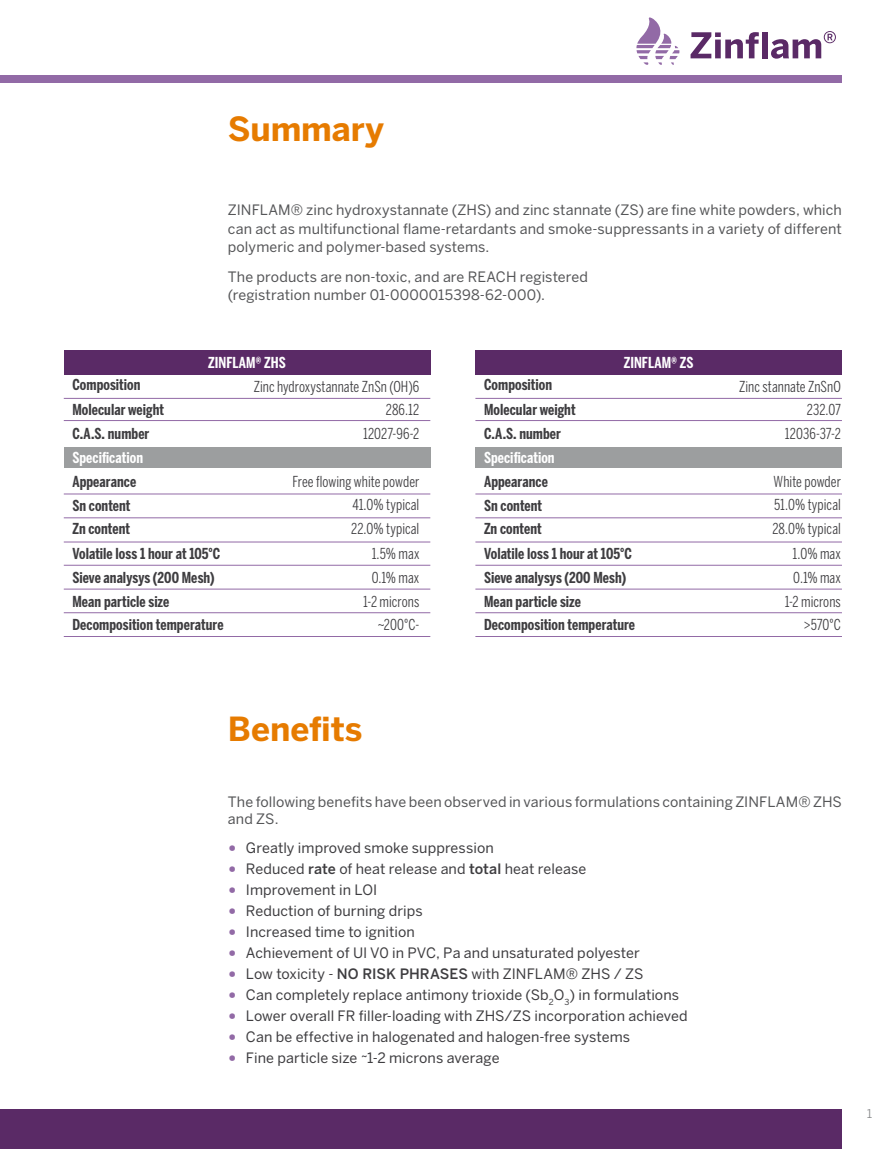
<style>
.page{position:relative;width:893px;height:1149px;background:#fff}
.page>*{position:absolute;margin:0;border:0;box-sizing:border-box;transform-origin:0 0}
.t1{font:700 33px "Benton Sans";letter-spacing:-.005em;color:#e67b00}
.t2{font:700 15px "Benton Sans Comp";letter-spacing:.005em;color:#3e3d40}
.t3{font:15px "Benton Sans Comp";letter-spacing:.005em;color:#3e3d40}
.t4{font:700 15px "Benton Sans Comp";color:#fff}
.t5{font:14.25px "Benton Sans";letter-spacing:.005em;color:#3e3d40}
.t6{font:14.25px/18px "Benton Sans";letter-spacing:.005em;color:#555658}
.t7{font:12px "Benton Sans";color:#87888a;scale:1.05 1}
.s1{font-weight:900;font-size:19.5px;color:#926aa6}
.s2{font-weight:500}
</style>
<div class="page">
<div style="left:0;top:1108px;width:842px;height:40px;background:#5a2a66"></div>
<div style="left:0;top:75px;width:842px;height:8px;background:#926aa6"></div>
<svg style="left:636px;top:17px;width:43px;height:48px"></svg>
<svg style="left:690px;top:32px;width:69px;height:26px"></svg>
<div style="left:762px;top:32px;width:5px;height:26px;background:#5a2a66"></div>
<svg style="left:771px;top:31px;width:65px;height:28px"></svg>
<div style="left:64px;top:447px;width:366px;height:21px;background:#9c9e9f"></div>
<div style="left:475px;top:447px;width:367px;height:21px;background:#9c9e9f"></div>
<div style="left:64px;top:349px;width:366px;height:25px;background:#5a2a66"></div>
<div style="left:475px;top:349px;width:367px;height:25px;background:#5a2a66"></div>
<hr style="left:64px;top:398px;width:366px;height:1px;background:#926aa6">
<hr style="left:475px;top:398px;width:367px;height:1px;background:#926aa6">
<hr style="left:64px;top:420px;width:366px;height:1px;background:#926aa6">
<hr style="left:475px;top:420px;width:367px;height:1px;background:#926aa6">
<hr style="left:64px;top:493px;width:366px;height:1px;background:#926aa6">
<hr style="left:475px;top:493px;width:367px;height:1px;background:#926aa6">
<hr style="left:64px;top:517px;width:366px;height:1px;background:#926aa6">
<hr style="left:475px;top:517px;width:367px;height:1px;background:#926aa6">
<hr style="left:64px;top:541px;width:366px;height:1px;background:#926aa6">
<hr style="left:475px;top:541px;width:367px;height:1px;background:#926aa6">
<hr style="left:64px;top:564px;width:366px;height:1px;background:#926aa6">
<hr style="left:475px;top:564px;width:367px;height:1px;background:#926aa6">
<hr style="left:64px;top:588px;width:366px;height:1px;background:#926aa6">
<hr style="left:475px;top:588px;width:367px;height:1px;background:#926aa6">
<hr style="left:64px;top:612px;width:366px;height:1px;background:#926aa6">
<hr style="left:475px;top:612px;width:367px;height:1px;background:#926aa6">
<hr style="left:64px;top:636px;width:366px;height:1px;background:#926aa6">
<hr style="left:475px;top:636px;width:367px;height:1px;background:#926aa6">
<h1 class="t1" style="left:228px;top:109px;width:158px">Summary</h1>
<p class="t6" style="left:228px;top:201px;width:615px;text-align:justify">ZINFLAM® zinc hydroxystannate (ZHS) and zinc stannate (ZS) are fine white powders, which can act as multifunctional flame-retardants and smoke-suppressants in a variety of different polymeric and polymer-based systems.</p>
<p class="t6" style="left:228px;top:267px;width:362px">The products are non-toxic, and are REACH registered (registration number 01-0000015398-62-000).</p>
<p class="t4" style="left:208px;top:354px;width:79px">ZINFLAM® ZHS</p>
<p class="t4" style="left:624px;top:354px;width:71px">ZINFLAM® ZS</p>
<p class="t2" style="left:72px;top:376px;width:70px">Composition</p>
<p class="t2" style="left:484px;top:376px;width:70px">Composition</p>
<p class="t2" style="left:72px;top:401px;width:93px">Molecular weight</p>
<p class="t2" style="left:484px;top:401px;width:93px">Molecular weight</p>
<p class="t2" style="left:72px;top:425px;width:78px">C.A.S. number</p>
<p class="t2" style="left:484px;top:425px;width:78px">C.A.S. number</p>
<p class="t4" style="left:72px;top:449px;width:72px">Specification</p>
<p class="t4" style="left:484px;top:449px;width:72px">Specification</p>
<p class="t2" style="left:72px;top:472px;width:65px">Appearance</p>
<p class="t2" style="left:484px;top:472px;width:65px">Appearance</p>
<p class="t2" style="left:72px;top:496px;width:60px">Sn content</p>
<p class="t2" style="left:484px;top:496px;width:60px">Sn content</p>
<p class="t2" style="left:72px;top:520px;width:59px">Zn content</p>
<p class="t2" style="left:484px;top:520px;width:59px">Zn content</p>
<p class="t2" style="left:72px;top:545px;width:149px">Volatile loss 1 hour at 105°C</p>
<p class="t2" style="left:484px;top:545px;width:149px">Volatile loss 1 hour at 105°C</p>
<p class="t2" style="left:72px;top:568px;width:144px">Sieve analysys (200 Mesh)</p>
<p class="t2" style="left:484px;top:568px;width:144px">Sieve analysys (200 Mesh)</p>
<p class="t2" style="left:72px;top:592px;width:98px">Mean particle size</p>
<p class="t2" style="left:484px;top:592px;width:98px">Mean particle size</p>
<p class="t2" style="left:72px;top:616px;width:153px">Decomposition temperature</p>
<p class="t2" style="left:484px;top:616px;width:153px">Decomposition temperature</p>
<p class="t3" style="left:254px;top:377px;width:167px">Zinc hydroxystannate ZnSn (OH)6</p>
<p class="t3" style="left:739px;top:377px;width:103px">Zinc stannate ZnSnO</p>
<p class="t3" style="left:386px;top:401px;width:35px">286.12</p>
<p class="t3" style="left:807px;top:401px;width:36px">232.07</p>
<p class="t3" style="left:363px;top:425px;width:58px">12027-96-2</p>
<p class="t3" style="left:785px;top:425px;width:58px">12036-37-2</p>
<p class="t3" style="left:293px;top:472px;width:128px">Free flowing white powder</p>
<p class="t3" style="left:774px;top:472px;width:69px">White powder</p>
<p class="t3" style="left:353px;top:496px;width:68px">41.0% typical</p>
<p class="t3" style="left:774px;top:496px;width:68px">51.0% typical</p>
<p class="t3" style="left:351px;top:520px;width:70px">22.0% typical</p>
<p class="t3" style="left:772px;top:520px;width:70px">28.0% typical</p>
<p class="t3" style="left:372px;top:545px;width:49px">1.5% max</p>
<p class="t3" style="left:793px;top:545px;width:50px">1.0% max</p>
<p class="t3" style="left:372px;top:568px;width:49px">0.1% max</p>
<p class="t3" style="left:793px;top:568px;width:49px">0.1% max</p>
<p class="t3" style="left:363px;top:592px;width:58px">1-2 microns</p>
<p class="t3" style="left:785px;top:592px;width:58px">1-2 microns</p>
<p class="t3" style="left:378px;top:616px;width:43px">~200°C-</p>
<p class="t3" style="left:804px;top:616px;width:39px">&gt;570°C</p>
<h1 class="t1" style="left:228px;top:709px;width:136px">Benefits</h1>
<p class="t6" style="left:228px;top:792px;width:615px;line-height:17.2px">The following benefits have been observed in various formulations containing ZINFLAM® ZHS and ZS.</p>
<p class="t5" style="left:228px;top:839px;width:267px"><span class="s1">•</span> Greatly improved smoke suppression</p>
<p class="t5" style="left:228px;top:860px;width:360px"><span class="s1">•</span> Reduced <span class="s2">rate</span> of heat release and <span class="s2">total</span> heat release</p>
<p class="t5" style="left:228px;top:881px;width:151px"><span class="s1">•</span> Improvement in LOI</p>
<p class="t5" style="left:228px;top:902px;width:196px"><span class="s1">•</span> Reduction of burning drips</p>
<p class="t5" style="left:228px;top:923px;width:189px"><span class="s1">•</span> Increased time to ignition</p>
<p class="t5" style="left:228px;top:944px;width:413px"><span class="s1">•</span> Achievement of Ul V0 in PVC, Pa and unsaturated polyester</p>
<p class="t5" style="left:228px;top:965px;width:417px"><span class="s1">•</span> Low toxicity - <span class="s2">NO RISK PHRASES</span> with ZINFLAM® ZHS / ZS</p>
<p class="t5" style="left:228px;top:986px;width:453px"><span class="s1">•</span> Can completely replace antimony trioxide (Sb<sub>2</sub>O<sub>3</sub>) in formulations</p>
<p class="t5" style="left:228px;top:1007px;width:461px"><span class="s1">•</span> Lower overall FR filler-loading with ZHS/ZS incorporation achieved</p>
<p class="t5" style="left:228px;top:1028px;width:404px"><span class="s1">•</span> Can be effective in halogenated and halogen-free systems</p>
<p class="t5" style="left:228px;top:1049px;width:273px"><span class="s1">•</span> Fine particle size ~1-2 microns average</p>
<p class="t7" style="left:867px;top:1106px;width:7px">1</p>
</div>
